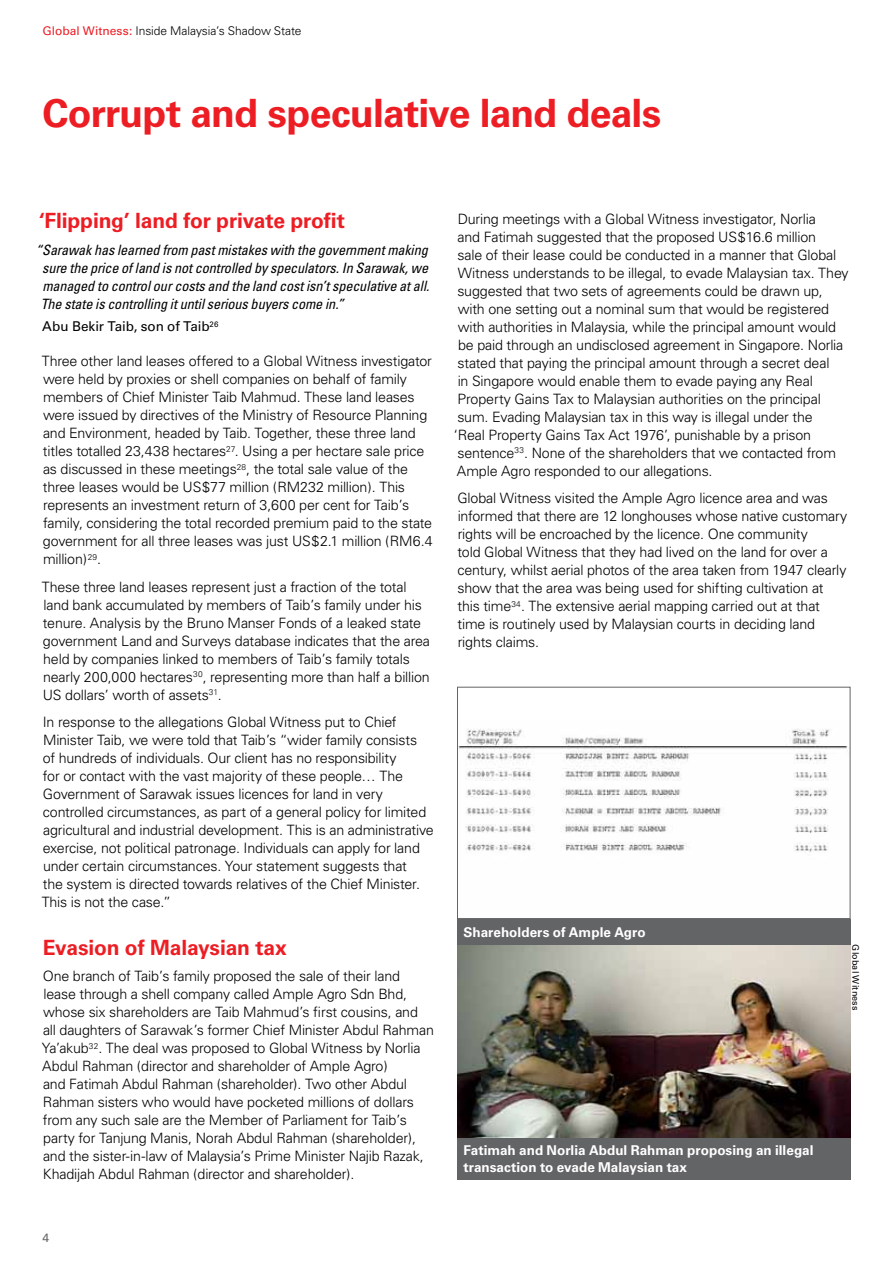
<style>
.page{position:relative;width:893px;height:1263px;background:#fff}
.page>*{position:absolute;margin:0;border:0;box-sizing:border-box;transform-origin:0 0}
.t1{font:700 39px "Univers";letter-spacing:-.02em;color:#ed1d24}
.t2{font:700 21px "Univers";letter-spacing:-.005em;color:#ed1d24}
.t3{font:300 14.25px/18px "Univers";letter-spacing:-.015em;color:#000}
.t4{font:italic condensed 14.25px/18px "Univers";letter-spacing:-.005em;color:#000;text-align:justify}
.t5{font:700 13.5px/16.5px "Univers";color:#fff}
.t6{font:13.5px "Univers";letter-spacing:-.01em;color:#000}
.t7{font:300 12px "Univers";letter-spacing:-.005em;color:#000}
.t8{font:12px "Univers";color:#636466}
.t9{font:9px "Univers";letter-spacing:.02em;color:#000}
.s1{font-weight:400;color:#ed1d24}
</style>
<div class="page">
<div style="left:457px;top:1137px;width:393px;height:43px;background:#636466"></div>
<img style="left:457px;top:944px;width:393px;height:193px">
<img style="left:459px;top:729px;width:389px;height:123px">
<div style="left:457px;top:687px;width:393px;height:232px;border:1px solid #636466"></div>
<div style="left:457px;top:919px;width:393px;height:25px;background:#636466"></div>
<p class="t7" style="left:43px;top:24px;width:260px"><span class="s1">Global Witness:</span> Inside Malaysia’s Shadow State</p>
<h1 class="t1" style="left:43px;top:90px;width:620px">Corrupt and speculative land deals</h1>
<h2 class="t2" style="left:39px;top:209px;width:307px">‘Flipping’ land for private profit</h2>
<p class="t4" style="left:41px;top:241px;width:390px;text-indent:-5px">“Sarawak has learned from past mistakes with the government making sure the price of land is not controlled by speculators. In Sarawak, we managed to control our costs and the land cost isn’t speculative at all.<br>The state is controlling it until serious buyers come in.”</p>
<p class="t6" style="left:42px;top:318px;width:178px">Abu Bekir Taib, son of Taib<sup>26</sup></p>
<p class="t3" style="left:42px;top:352px;width:393px">Three other land leases offered to a Global Witness investigator were held by proxies or shell companies on behalf of family members of Chief Minister Taib Mahmud. These land leases were issued by directives of the Ministry of Resource Planning and Environment, headed by Taib. Together, these three land titles totalled 23,438 hectares<sup>27</sup>. Using a per hectare sale price as discussed in these meetings<sup>28</sup>, the total sale value of the three leases would be US$77 million (RM232 million). This represents an investment return of 3,600 per cent for Taib’s family, considering the total recorded premium paid to the state government for all three leases was just US$2.1 million (RM6.4 million)<sup>29</sup>.</p>
<p class="t3" style="left:42px;top:578px;width:390px">These three land leases represent just a fraction of the total land bank accumulated by members of Taib’s family under his tenure. Analysis by the Bruno Manser Fonds of a leaked state government Land and Surveys database indicates that the area held by companies linked to members of Taib’s family totals nearly 200,000 hectares<sup>30</sup>, representing more than half a billion US dollars’ worth of assets<sup>31</sup>.</p>
<p class="t3" style="left:42px;top:713px;width:394px">In response to the allegations Global Witness put to Chief Minister Taib, we were told that Taib’s “wider family consists<br>of hundreds of individuals. Our client has no responsibility<br>for or contact with the vast majority of these people… The Government of Sarawak issues licences for land in very controlled circumstances, as part of a general policy for limited agricultural and industrial development. This is an administrative exercise, not political patronage. Individuals can apply for land under certain circumstances. Your statement suggests that<br>the system is directed towards relatives of the Chief Minister.<br>This is not the case.”</p>
<h2 class="t2" style="left:43px;top:935px;width:246px">Evasion of Malaysian tax</h2>
<p class="t3" style="left:42px;top:967px;width:394px">One branch of Taib’s family proposed the sale of their land lease through a shell company called Ample Agro Sdn Bhd, whose six shareholders are Taib Mahmud’s first cousins, and<br>all daughters of Sarawak’s former Chief Minister Abdul Rahman Ya’akub<sup>32</sup>. The deal was proposed to Global Witness by Norlia Abdul Rahman (director and shareholder of Ample Agro)<br>and Fatimah Abdul Rahman (shareholder). Two other Abdul Rahman sisters who would have pocketed millions of dollars from any such sale are the Member of Parliament for Taib’s party for Tanjung Manis, Norah Abdul Rahman (shareholder), and the sister-in-law of Malaysia’s Prime Minister Najib Razak, Khadijah Abdul Rahman (director and shareholder).</p>
<p class="t8" style="left:43px;top:1231px;width:8px">4</p>
<p class="t3" style="left:454px;top:210px;width:396px">During meetings with a Global Witness investigator, Norlia<br>and Fatimah suggested that the proposed US$16.6 million<br>sale of their lease could be conducted in a manner that Global Witness understands to be illegal, to evade Malaysian tax. They suggested that two sets of agreements could be drawn up, with one setting out a nominal sum that would be registered with authorities in Malaysia, while the principal amount would be paid through an undisclosed agreement in Singapore. Norlia stated that paying the principal amount through a secret deal<br>in Singapore would enable them to evade paying any Real Property Gains Tax to Malaysian authorities on the principal sum. Evading Malaysian tax in this way is illegal under the<br>‘Real Property Gains Tax Act 1976’, punishable by a prison sentence<sup>33</sup>. None of the shareholders that we contacted from Ample Agro responded to our allegations.</p>
<p class="t3" style="left:457px;top:489px;width:391px">Global Witness visited the Ample Agro licence area and was informed that there are 12 longhouses whose native customary rights will be encroached by the licence. One community<br>told Global Witness that they had lived on the land for over a century, whilst aerial photos of the area taken from 1947 clearly show that the area was being used for shifting cultivation at this time<sup>34</sup>. The extensive aerial mapping carried out at that time is routinely used by Malaysian courts in deciding land rights claims.</p>
<p class="t5" style="left:463px;top:924px;width:184px">Shareholders of Ample Agro</p>
<p class="t9" style="left:861px;top:944px;width:68px;rotate:90deg">Global Witness</p>
<p class="t5" style="left:463px;top:1142px;width:351px">Fatimah and Norlia Abdul Rahman proposing an illegal transaction to evade Malaysian tax</p>
</div>
